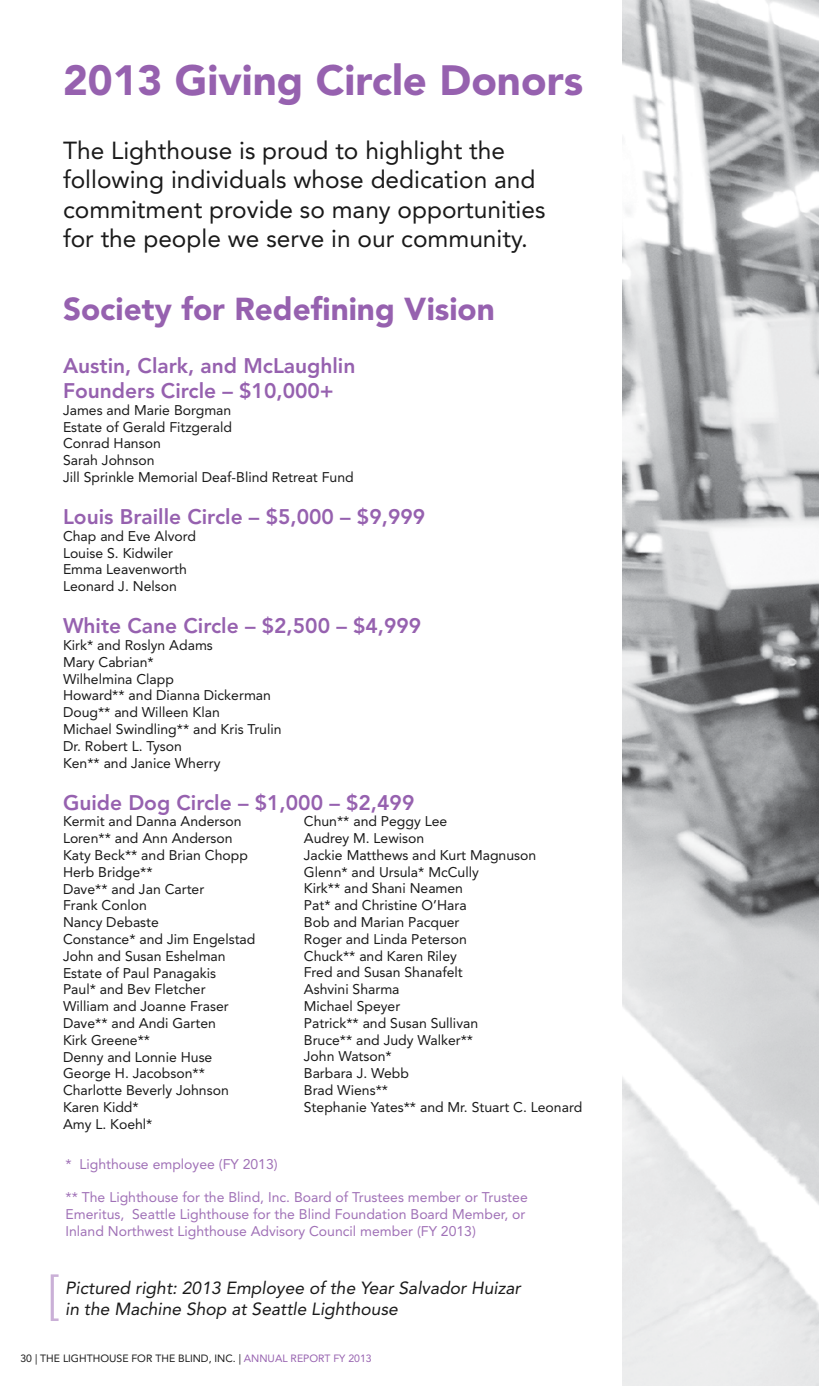
<style>
.page{position:relative;width:819px;height:1386px;background:#fff}
.page>*{position:absolute;margin:0;border:0;box-sizing:border-box;transform-origin:0 0}
.t1{font:300 52.5px "Avenir LT Std";color:#cab0d7}
.t2{font:900 42px "Avenir LT Std";color:#9661af}
.t3{font:900 31.5px "Avenir LT Std";color:#9661af}
.t4{font:24.5px/29.4px "Avenir LT Std";color:#1a1a1a}
.t5{font:800 21px/25.2px "Avenir LT Std";color:#9661af}
.t6{font:italic 17.5px "Avenir LT Std";color:#1a1a1a}
.t7{font:14px/16.8px "Avenir LT Std";color:#1a1a1a}
.t8{font:14px/16.8px "Avenir LT Std";color:#a071b7}
.t9{font:10.5px "Avenir LT Std";color:#1a1a1a}
.s1{color:#9661af}
</style>
<div class="page">
<img style="left:622px;top:0;width:197px;height:1386px">
<svg style="left:818px;top:926px;width:1px;height:460px"></svg>
<h2 class="t2" style="left:63px;top:55px;width:522px">2013 Giving Circle Donors</h2>
<h3 class="t4" style="left:63px;top:136px;width:484px">The Lighthouse is proud to highlight the following individuals whose dedication and commitment provide so many opportunities for the people we serve in our community.</h3>
<h3 class="t3" style="left:63px;top:290px;width:433px">Society for Redefining Vision</h3>
<h3 class="t5" style="left:63px;top:353px;width:294px">Austin, Clark, and McLaughlin<br>Founders Circle – $10,000+</h3>
<p class="t7" style="left:63px;top:402px;width:292px">James and Marie Borgman<br>Estate of Gerald Fitzgerald<br>Conrad Hanson<br>Sarah Johnson<br>Jill Sprinkle Memorial Deaf-Blind Retreat Fund</p>
<h3 class="t5" style="left:63px;top:504px;width:364px">Louis Braille Circle – $5,000 – $9,999</h3>
<p class="t7" style="left:63px;top:528px;width:135px">Chap and Eve Alvord<br>Louise S. Kidwiler<br>Emma Leavenworth<br>Leonard J. Nelson</p>
<h3 class="t5" style="left:63px;top:613px;width:360px">White Cane Circle – $2,500 – $4,999</h3>
<p class="t7" style="left:63px;top:637px;width:220px">Kirk* and Roslyn Adams<br>Mary Cabrian*<br>Wilhelmina Clapp<br>Howard** and Dianna Dickerman<br>Doug** and Willeen Klan<br>Michael Swindling** and Kris Trulin<br>Dr. Robert L. Tyson<br>Ken** and Janice Wherry</p>
<h3 class="t5" style="left:63px;top:790px;width:353px">Guide Dog Circle – $1,000 – $2,499</h3>
<p class="t7" style="left:63px;top:813px;width:194px">Kermit and Danna Anderson<br>Loren** and Ann Anderson<br>Katy Beck** and Brian Chopp<br>Herb Bridge**<br>Dave** and Jan Carter<br>Frank Conlon<br>Nancy Debaste<br>Constance* and Jim Engelstad<br>John and Susan Eshelman<br>Estate of Paul Panagakis<br>Paul* and Bev Fletcher<br>William and Joanne Fraser<br>Dave** and Andi Garten<br>Kirk Greene**<br>Denny and Lonnie Huse<br>George H. Jacobson**<br>Charlotte Beverly Johnson<br>Karen Kidd*<br>Amy L. Koehl*</p>
<p class="t7" style="left:304px;top:813px;width:280px">Chun** and Peggy Lee<br>Audrey M. Lewison<br>Jackie Matthews and Kurt Magnuson<br>Glenn* and Ursula* McCully<br>Kirk** and Shani Neamen<br>Pat* and Christine O’Hara<br>Bob and Marian Pacquer<br>Roger and Linda Peterson<br>Chuck** and Karen Riley<br>Fred and Susan Shanafelt<br>Ashvini Sharma<br>Michael Speyer<br>Patrick** and Susan Sullivan<br>Bruce** and Judy Walker**<br>John Watson*<br>Barbara J. Webb<br>Brad Wiens**<br>Stephanie Yates** and Mr. Stuart C. Leonard</p>
<p class="t8" style="left:66px;top:1155px;width:214px">* Lighthouse employee (FY 2013)</p>
<p class="t8" style="left:66px;top:1189px;width:464px">** The Lighthouse for the Blind, Inc. Board of Trustees member or Trustee<br>Emeritus, Seattle Lighthouse for the Blind Foundation Board Member, or<br>Inland Northwest Lighthouse Advisory Council member (FY 2013)</p>
<h1 class="t1" style="left:47px;top:1264px;width:15px">[</h1>
<p class="t6" style="left:65px;top:1278px;width:457px">Pictured right: 2013 Employee of the Year Salvador Huizar</p>
<p class="t6" style="left:65px;top:1299px;width:334px">in the Machine Shop at Seattle Lighthouse</p>
<p class="t9" style="left:20px;top:1353px;width:353px">30 | THE LIGHTHOUSE FOR THE BLIND, INC. | <span class="s1">ANNUAL REPORT FY 2013</span></p>
</div>
